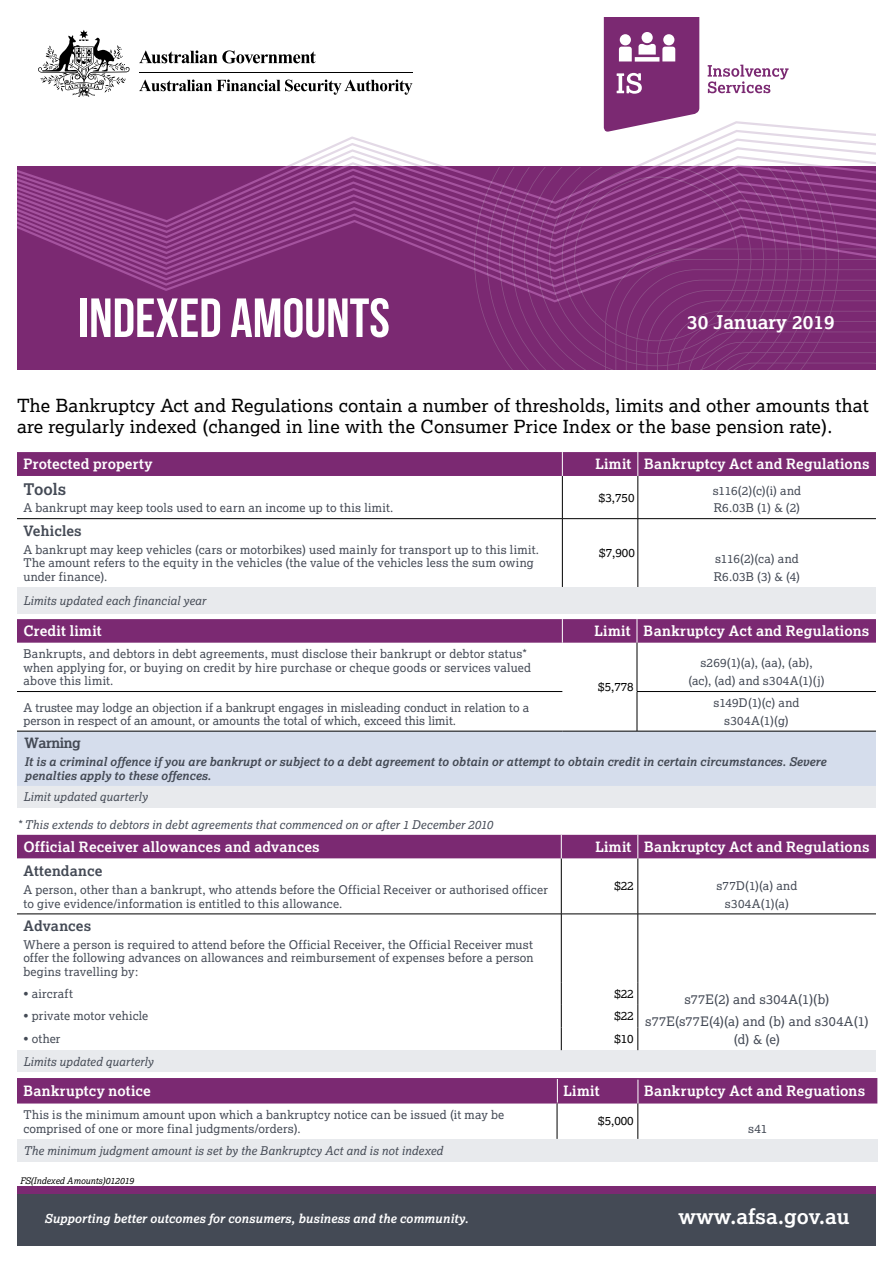
<style>
.page{position:relative;width:893px;height:1263px;background:#fff}
.page>*{position:absolute;margin:0;border:0;box-sizing:border-box;transform-origin:0 0}
.t1{font:55.05px "Bebas Neue";color:#fff}
.t2{font:700 20.7px "Lexia Da Ma";color:#fff}
.t3{font:700 19.05px "Lexia Da Ma";color:#fff}
.t4{font:18px/21px "Lexia";letter-spacing:.01em;color:#000}
.t5{font:700 16.05px "Lexia Da Ma";color:#444a55}
.t6{font:700 14.25px "Lexia Da Ma";letter-spacing:.015em;color:#fff}
.t7{font:700 14.25px "Lexia Da Ma";letter-spacing:.005em;color:#444a55}
.t8{font:700 14.25px "Lexia Da Ma";letter-spacing:-.035em;color:#444a55}
.t9{font:13.05px/22.2px "Lexia Da Ma";letter-spacing:.025em;color:#444a55;text-align:center}
.t10{font:italic 700 12.3px "Lexia Da Ma";color:#fff}
.t11{font:12px/13.5px "Lexia Da Ma";letter-spacing:.015em;color:#444a55}
.t12{font:italic 12px "Lexia Da Ma";letter-spacing:.005em;color:#444a55}
.t13{font:italic 700 12px/13.5px "Lexia Da Ma";color:#444a55}
.t14{font:12px/22.5px "Lexia Da Ma";color:#000;text-align:justify}
.t15{font:italic 9px "Lexia Da Ma";color:#000}
</style>
<div class="page">
<div style="left:17px;top:167px;width:859px;height:203px;background:#7b2972"></div>
<svg style="left:549px;top:302px;width:327px;height:68px"></svg>
<svg style="left:347px;top:130px;width:529px;height:9px"></svg>
<svg style="left:329px;top:139px;width:547px;height:8px"></svg>
<svg style="left:309px;top:147px;width:567px;height:9px"></svg>
<svg style="left:292px;top:156px;width:584px;height:8px"></svg>
<svg style="left:17px;top:164px;width:859px;height:9px"></svg>
<svg style="left:17px;top:173px;width:859px;height:8px"></svg>
<svg style="left:17px;top:181px;width:859px;height:7px"></svg>
<svg style="left:17px;top:188px;width:859px;height:6px"></svg>
<svg style="left:17px;top:194px;width:859px;height:7px"></svg>
<svg style="left:17px;top:201px;width:859px;height:6px"></svg>
<svg style="left:17px;top:207px;width:859px;height:6px"></svg>
<svg style="left:17px;top:213px;width:859px;height:7px"></svg>
<svg style="left:17px;top:220px;width:859px;height:82px"></svg>
<svg style="left:38px;top:30px;width:92px;height:67px"></svg>
<hr style="left:139px;top:72px;width:274px;height:1px;background:#000">
<svg style="left:139px;top:80px;width:273px;height:15px"></svg>
<svg style="left:139px;top:50px;width:177px;height:13px"></svg>
<div style="left:17px;top:1191px;width:859px;height:55px;background:#444a55"></div>
<div style="left:17px;top:1186px;width:859px;height:7px;background:#7b2972"></div>
<svg style="left:604px;top:17px;width:95px;height:115px"></svg>
<svg style="left:708px;top:65px;width:81px;height:28px"></svg>
<div style="left:17px;top:587px;width:859px;height:26px;background:#e8eaed"></div>
<hr style="left:562px;top:476px;width:1px;height:42px;background:#000">
<hr style="left:562px;top:519px;width:1px;height:68px;background:#000">
<hr style="left:17px;top:518px;width:545px;height:1px;background:#000">
<hr style="left:562px;top:518px;width:76px;height:1px;background:#000">
<hr style="left:638px;top:518px;width:238px;height:1px;background:#000">
<div style="left:17px;top:452px;width:859px;height:24px;background:#7b2972"></div>
<hr style="left:638px;top:476px;width:1px;height:42px;background:#000">
<hr style="left:638px;top:519px;width:1px;height:68px;background:#000">
<div style="left:17px;top:732px;width:859px;height:54px;background:#d5ddec"></div>
<div style="left:17px;top:786px;width:859px;height:22px;background:#e8eaed"></div>
<hr style="left:17px;top:691px;width:545px;height:1px;background:#000">
<hr style="left:637px;top:691px;width:239px;height:1px;background:#000">
<hr style="left:17px;top:731px;width:545px;height:1px;background:#000">
<hr style="left:562px;top:731px;width:75px;height:1px;background:#000">
<hr style="left:637px;top:731px;width:239px;height:1px;background:#000">
<svg style="left:17px;top:619px;width:859px;height:24px;background:#7d2d74"></svg>
<hr style="left:637px;top:643px;width:1px;height:48px;background:#000">
<hr style="left:637px;top:692px;width:1px;height:39px;background:#000">
<div style="left:17px;top:1050px;width:859px;height:22px;background:#e8eaed"></div>
<hr style="left:17px;top:914px;width:544px;height:1px;background:#000">
<hr style="left:561px;top:914px;width:77px;height:1px;background:#000">
<hr style="left:638px;top:914px;width:238px;height:1px;background:#000">
<hr style="left:561px;top:858px;width:1px;height:56px;background:#000">
<hr style="left:561px;top:914px;width:1px;height:68px;background:#000">
<svg style="left:561px;top:982px;width:1px;height:68px"></svg>
<hr style="left:638px;top:858px;width:1px;height:56px;background:#000">
<hr style="left:638px;top:914px;width:1px;height:68px;background:#000">
<svg style="left:638px;top:982px;width:1px;height:68px"></svg>
<div style="left:17px;top:835px;width:859px;height:23px;background:#7b2972"></div>
<div style="left:17px;top:1139px;width:860px;height:22px;background:#e8eaed"></div>
<hr style="left:638px;top:1103px;width:1px;height:36px;background:#000">
<hr style="left:557px;top:1103px;width:1px;height:36px;background:#000">
<div style="left:17px;top:1078px;width:860px;height:25px;background:#7b2972"></div>
<h1 class="t1" style="left:79px;top:288px;width:313px">INDEXED AMOUNTS</h1>
<h3 class="t3" style="left:687px;top:311px;width:149px">30 January 2019</h3>
<h3 class="t4" style="left:17px;top:395px;width:853px">The Bankruptcy Act and Regulations contain a number of thresholds, limits and other amounts that are regularly indexed (changed in line with the Consumer Price Index or the base pension rate).</h3>
<p class="t6" style="left:23px;top:456px;width:131px">Protected property</p>
<p class="t6" style="left:595px;top:456px;width:276px">Limit Bankruptcy Act and Regulations</p>
<h3 class="t5" style="left:23px;top:480px;width:44px">Tools</h3>
<p class="t11" style="left:23px;top:501px;width:372px">A bankrupt may keep tools used to earn an income up to this limit.</p>
<p class="t11" style="left:713px;top:481px;width:90px;line-height:17.7px">s116(2)(c)(i) and<br>R6.03B (1) &amp; (2)</p>
<p class="t14" style="left:599px;top:486px;width:37px">$3,750</p>
<p class="t7" style="left:23px;top:523px;width:60px">Vehicles</p>
<p class="t11" style="left:23px;top:543px;width:517px">A bankrupt may keep vehicles (cars or motorbikes) used mainly for transport up to this limit.<br>The amount refers to the equity in the vehicles (the value of the vehicles less the sum owing under finance).</p>
<p class="t11" style="left:714px;top:550px;width:88px;line-height:17.7px">s116(2)(ca) and<br>R6.03B (3) &amp; (4)</p>
<p class="t12" style="left:23px;top:593px;width:184px">Limits updated each financial year</p>
<p class="t6" style="left:23px;top:623px;width:80px">Credit limit</p>
<p class="t6" style="left:594px;top:623px;width:276px">Limit Bankruptcy Act and Regulations</p>
<p class="t11" style="left:23px;top:647px;width:509px">Bankrupts, and debtors in debt agreements, must disclose their bankrupt or debtor status* when applying for, or buying on credit by hire purchase or cheque goods or services valued above this limit.</p>
<p class="t11" style="left:688px;top:654px;width:138px;line-height:17.7px;text-align:center">s269(1)(a), (aa), (ab), (ac), (ad) and s304A(1)(j)</p>
<p class="t11" style="left:24px;top:700px;width:507px">A trustee may lodge an objection if a bankrupt engages in misleading conduct in relation to a person in respect of an amount, or amounts the total of which, exceed this limit.</p>
<p class="t11" style="left:713px;top:694px;width:87px;line-height:17.7px;text-align:center">s149D(1)(c) and s304A(1)(g)</p>
<p class="t8" style="left:25px;top:735px;width:58px">Warning</p>
<p class="t13" style="left:25px;top:755px;width:803px">It is a criminal offence if you are bankrupt or subject to a debt agreement to obtain or attempt to obtain credit in certain circumstances. Severe penalties apply to these offences.</p>
<p class="t12" style="left:23px;top:790px;width:126px">Limit updated quarterly</p>
<p class="t12" style="left:17px;top:818px;width:477px">* This extends to debtors in debt agreements that commenced on or after 1 December 2010</p>
<p class="t6" style="left:23px;top:839px;width:298px">Official Receiver allowances and advances</p>
<p class="t6" style="left:595px;top:839px;width:276px">Limit Bankruptcy Act and Regulations</p>
<p class="t7" style="left:23px;top:863px;width:81px">Attendance</p>
<p class="t11" style="left:23px;top:883px;width:526px">A person, other than a bankrupt, who attends before the Official Receiver or authorised officer to give evidence/information is entitled to this allowance.</p>
<p class="t11" style="left:717px;top:877px;width:82px;line-height:17.7px;text-align:center">s77D(1)(a) and s304A(1)(a)</p>
<p class="t7" style="left:23px;top:918px;width:69px">Advances</p>
<p class="t11" style="left:23px;top:938px;width:512px;text-align:justify">Where a person is required to attend before the Official Receiver, the Official Receiver must offer the following advances on allowances and reimbursement of expenses before a person begins travelling by:</p>
<p class="t9" style="left:645px;top:988px;width:225px">s77E(2) and s304A(1)(b) s77E(s77E(4)(a) and (b) and s304A(1)</p>
<p class="t9" style="left:734px;top:1028px;width:48px">(d) &amp; (e)</p>
<p class="t14" style="left:599px;top:542px;width:37px">$7,900</p>
<p class="t14" style="left:598px;top:675px;width:37px">$5,778</p>
<p class="t14" style="left:614px;top:875px;width:21px">$22</p>
<p class="t11" style="left:23px;top:987px;width:51px">• aircraft</p>
<p class="t11" style="left:23px;top:1009px;width:126px">• private motor vehicle</p>
<p class="t11" style="left:23px;top:1032px;width:39px">• other</p>
<p class="t12" style="left:23px;top:1054px;width:131px">Limits updated quarterly</p>
<p class="t6" style="left:23px;top:1083px;width:129px">Bankruptcy notice</p>
<p class="t6" style="left:563px;top:1083px;width:38px">Limit</p>
<p class="t6" style="left:644px;top:1083px;width:222px">Bankruptcy Act and Reguations</p>
<p class="t11" style="left:23px;top:1108px;width:482px">This is the minimum amount upon which a bankruptcy notice can be issued (it may be comprised of one or more final judgments/orders).</p>
<p class="t14" style="left:614px;top:982px;width:21px">$22 $22 $10</p>
<p class="t14" style="left:598px;top:1110px;width:37px">$5,000</p>
<p class="t11" style="left:748px;top:1121px;width:21px">s41</p>
<p class="t12" style="left:23px;top:1144px;width:421px">The minimum judgment amount is set by the Bankruptcy Act and is not indexed</p>
<p class="t15" style="left:20px;top:1176px;width:115px">FS(Indexed Amounts)012019</p>
<p class="t10" style="left:45px;top:1212px;width:425px">Supporting better outcomes for consumers, business and the community.</p>
<h2 class="t2" style="left:678px;top:1205px;width:173px">www.afsa.gov.au</h2>
</div>
